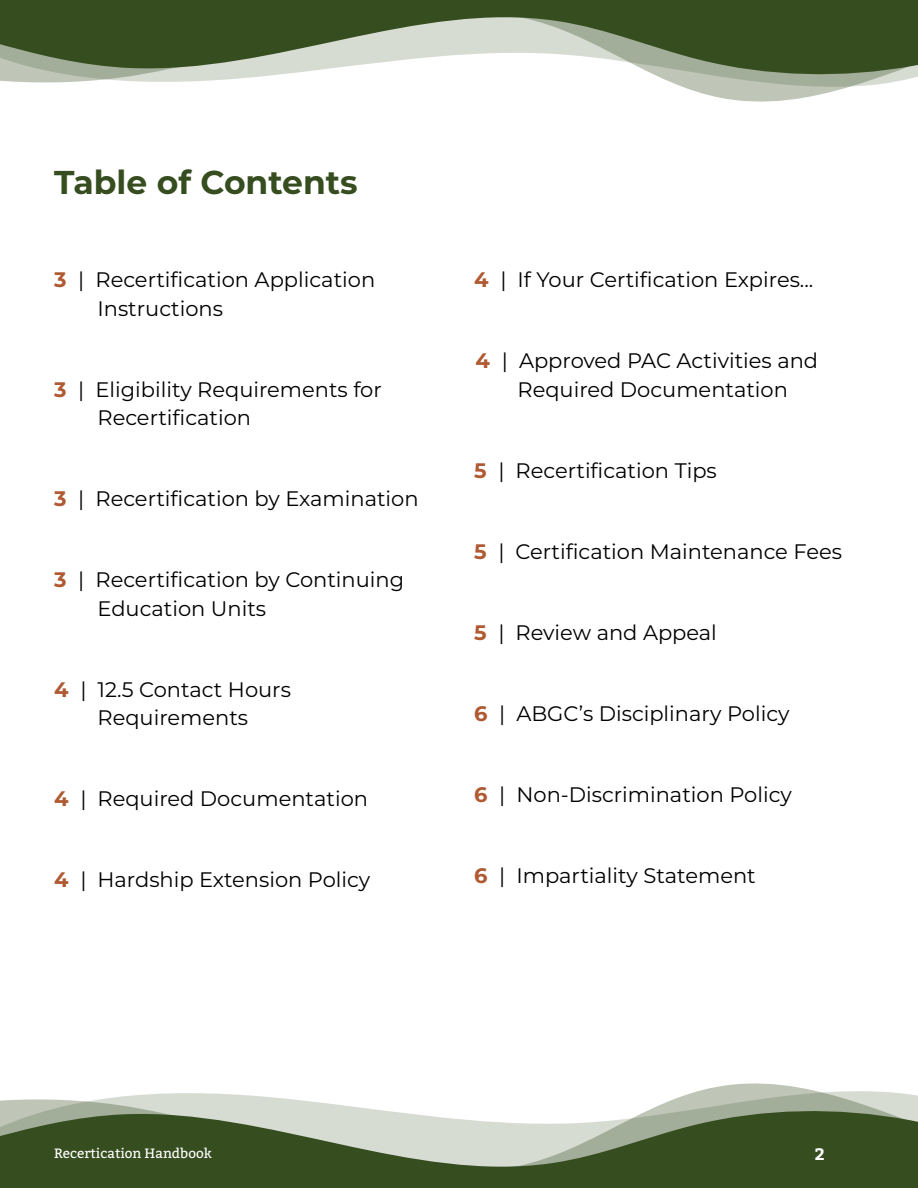
<style>
.page{position:relative;width:918px;height:1188px;background:#fff}
.page>*{position:absolute;margin:0;border:0;box-sizing:border-box;transform-origin:0 0}
.t1{font:700 33px "Montserrat";color:#364d20}
.t2{font:21px/28.5px "Montserrat";color:#000}
.t3{font:700 16.5px "Bitter";color:#fff}
.t4{font:13.5px "Bitter";color:#fff}
.s1{font-weight:700;color:#af5a32}
</style>
<div class="page">
<svg style="left:0;top:1083px;width:918px;height:24px"></svg>
<svg style="left:0;top:1107px;width:918px;height:81px;background:#687958"></svg>
<svg style="left:0;top:79px;width:907px;height:23px"></svg>
<svg style="left:0;top:0;width:918px;height:79px;background:#708060"></svg>
<h1 class="t1" style="left:54px;top:158px;width:305px">Table of Contents</h1>
<p class="t2" style="left:97px;top:265px;width:279px;text-indent:-43px"><span class="s1">3</span> | Recertification Application<br>Instructions</p>
<p class="t2" style="left:97px;top:375px;width:286px;text-indent:-43px"><span class="s1">3</span> | Eligibility Requirements for<br>Recertification</p>
<p class="t2" style="left:54px;top:484px;width:366px"><span class="s1">3</span> | Recertification by Examination</p>
<p class="t2" style="left:97px;top:565px;width:308px;text-indent:-43px"><span class="s1">3</span> | Recertification by Continuing<br>Education Units</p>
<p class="t2" style="left:54px;top:675px;width:238px;text-align:center"><span class="s1">4</span> | 12.5 Contact Hours<br>Requirements</p>
<p class="t2" style="left:54px;top:784px;width:316px"><span class="s1">4</span> | Required Documentation</p>
<p class="t2" style="left:54px;top:865px;width:318px"><span class="s1">4</span> | Hardship Extension Policy</p>
<p class="t2" style="left:474px;top:265px;width:341px"><span class="s1">4</span> | If Your Certification Expires...</p>
<p class="t2" style="left:475px;top:346px;width:344px;text-align:center"><span class="s1">4</span> | Approved PAC Activities and<br>Required Documentation</p>
<p class="t2" style="left:474px;top:456px;width:244px"><span class="s1">5</span> | Recertification Tips</p>
<p class="t2" style="left:474px;top:537px;width:370px"><span class="s1">5</span> | Certification Maintenance Fees</p>
<p class="t2" style="left:474px;top:618px;width:244px"><span class="s1">5</span> | Review and Appeal</p>
<p class="t2" style="left:474px;top:699px;width:317px"><span class="s1">6</span> | ABGC’s Disciplinary Policy</p>
<p class="t2" style="left:474px;top:780px;width:319px"><span class="s1">6</span> | Non-Discrimination Policy</p>
<p class="t2" style="left:474px;top:861px;width:283px"><span class="s1">6</span> | Impartiality Statement</p>
<p class="t4" style="left:54px;top:1145px;width:159px">Recertication Handbook</p>
<p class="t3" style="left:815px;top:1144px;width:12px">2</p>
</div>
